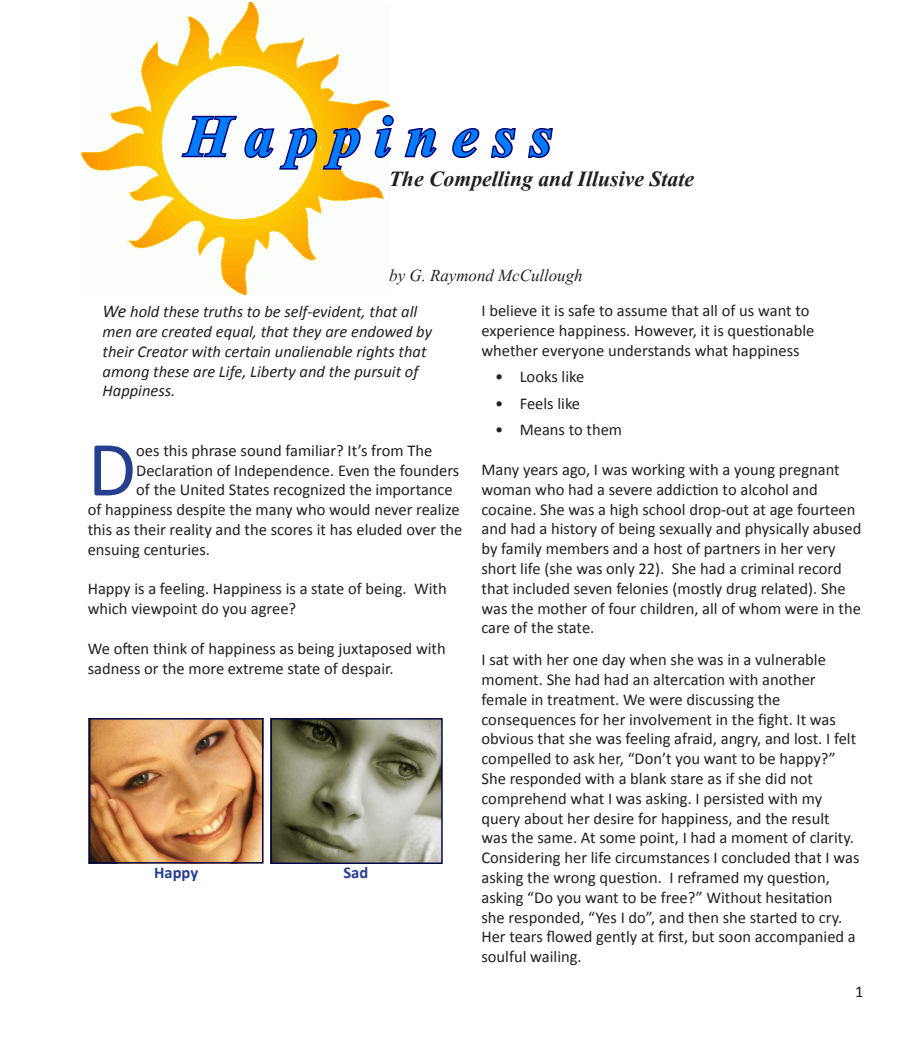
<style>
.page{position:relative;width:918px;height:1053px;background:#fff}
.page>*{position:absolute;margin:0;border:0;box-sizing:border-box;transform-origin:0 0}
.Drop_Cap{font:78.9px "Calibri";color:#253f8e}
.t1{font:700 72px "Vijaya";color:#007cfa}
.Subtitle{font:700 27px "Vijaya";color:#231f20}
.t2{font:21px "Vijaya";color:#231f20}
.Body{font:16.5px/19.8px "Calibri";color:#231f20}
.Drop_Cap-2{font:16.5px "Calibri";color:#231f20}
.t3{font:italic 16.5px/19.8px "Calibri";color:#231f20}
.List{font:16.5px "Calibri";color:#231f20}
.t4{font:700 16.5px "Calibri";color:#253f8e}
.Page_Number{font:16.5px "Calibri";color:#231f20}
.s1{font-size:18px}
</style>
<div class="page">
<img style="left:81px;top:3px;width:309px;height:291px">
<svg style="left:179px;top:114px;width:183px;height:57px"></svg>
<svg style="left:373px;top:113px;width:21px;height:47px"></svg>
<svg style="left:404px;top:128px;width:33px;height:30px"></svg>
<svg style="left:452px;top:128px;width:28px;height:30px"></svg>
<svg style="left:490px;top:128px;width:26px;height:30px"></svg>
<svg style="left:528px;top:128px;width:25px;height:30px"></svg>
<img style="left:273px;top:721px;width:167px;height:140px">
<img style="left:92px;top:721px;width:168px;height:140px">
<div style="left:89px;top:718px;width:174px;height:146px;border:2px solid #000a4b"></div>
<div style="left:270px;top:718px;width:173px;height:146px;border:2px solid #000a4b"></div>
<p class="t1" style="left:185px;top:79px;width:368px">H a p p i n e s s</p>
<p class="Subtitle" style="left:389px;top:158px;width:307px">The Compelling and Illusive State</p>
<p class="t2" style="left:389px;top:259px;width:195px">by G. Raymond McCullough</p>
<p class="t3" style="left:103px;top:301px;width:331px"><span class="s1">We</span> hold these truths to be self-evident, that all men are created equal, that they are endowed by their Creator with certain unalienable rights that among these are Life, Liberty and the pursuit of Happiness.</p>
<p class="Drop_Cap" style="left:88px;top:419px;width:50px">D</p>
<p class="Drop_Cap-2" style="left:136px;top:440px;width:297px">oes this phrase sound familiar? It’s from The</p>
<p class="Drop_Cap-2" style="left:136px;top:460px;width:325px">Declaration of Independence. Even the founders</p>
<p class="Drop_Cap-2" style="left:136px;top:480px;width:318px">of the United States recognized the importance</p>
<p class="Drop_Cap-2" style="left:88px;top:499px;width:374px">of happiness despite the many who would never realize</p>
<p class="Drop_Cap-2" style="left:88px;top:519px;width:376px">this as their reality and the scores it has eluded over the</p>
<p class="Drop_Cap-2" style="left:88px;top:539px;width:124px">ensuing centuries.</p>
<p class="Body" style="left:88px;top:579px;width:361px">Happy is a feeling. Happiness is a state of being. With which viewpoint do you agree?</p>
<p class="Body" style="left:88px;top:639px;width:360px">We often think of happiness as being juxtaposed with sadness or the more extreme state of despair.</p>
<p class="t4" style="left:154px;top:862px;width:45px">Happy</p>
<p class="t4" style="left:343px;top:862px;width:26px">Sad</p>
<p class="Body" style="left:482px;top:301px;width:335px">I believe it is safe to assume that all of us want to experience happiness. However, it is questionable whether everyone understands what happiness</p>
<p class="List" style="left:495px;top:366px;width:91px">• Looks like</p>
<p class="List" style="left:495px;top:393px;width:87px">• Feels like</p>
<p class="List" style="left:495px;top:419px;width:129px">• Means to them</p>
<p class="Body" style="left:482px;top:460px;width:382px">Many years ago, I was working with a young pregnant woman who had a severe addiction to alcohol and cocaine. She was a high school drop-out at age fourteen and had a history of being sexually and physically abused by family members and a host of partners in her very short life (she was only 22). She had a criminal record that included seven felonies (mostly drug related). She was the mother of four children, all of whom were in the care of the state.</p>
<p class="Body" style="left:482px;top:650px;width:379px">I sat with her one day when she was in a vulnerable moment. She had had an altercation with another female in treatment. We were discussing the consequences for her involvement in the fight. It was obvious that she was feeling afraid, angry, and lost. I felt compelled to ask her, “Don’t you want to be happy?” She responded with a blank stare as if she did not comprehend what I was asking. I persisted with my query about her desire for happiness, and the result was the same. At some point, I had a moment of clarity.<br>Considering her life circumstances I concluded that I was asking the wrong question. I reframed my question, asking “Do you want to be free?” Without hesitation she responded, “Yes I do”, and then she started to cry.<br>Her tears flowed gently at first, but soon accompanied a soulful wailing.</p>
<p class="Page_Number" style="left:855px;top:981px;width:10px">1</p>
</div>
